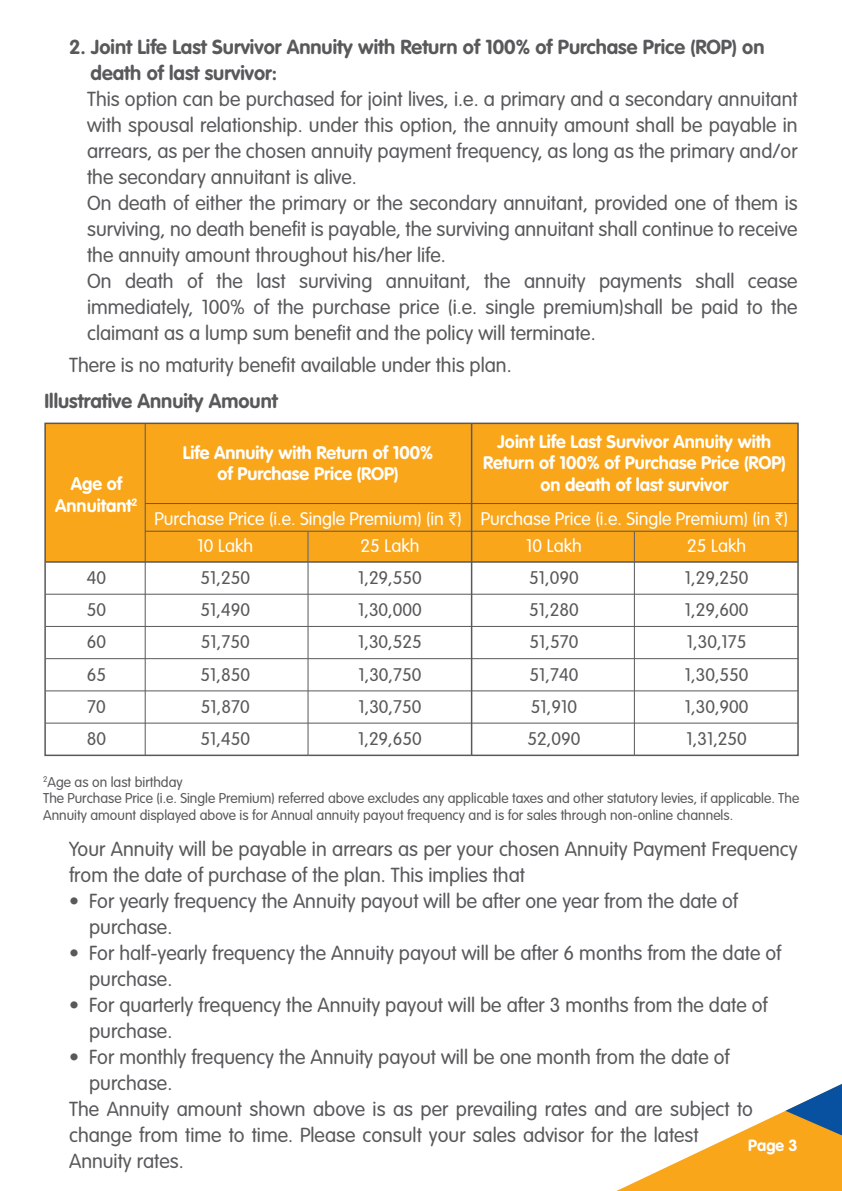
<style>
.page{position:relative;width:842px;height:1191px;background:#fff}
.page>*{position:absolute;margin:0;border:0;box-sizing:border-box;transform-origin:0 0}
.t1{font:300 20px/26px "VAG Rounded Std";color:#58595b}
.t2{font:700 20px/26px "VAG Rounded Std";color:#58595b}
.t3{font:300 18px/32.2px "VAG Rounded Std";color:#58595b;text-align:justify}
.t4{font:700 18px/21.6px "VAG Rounded Std";color:#fff;text-align:center}
.t5{font:300 18px "VAG Rounded Std";color:#fff}
.t6{font:700 16px "VAG Rounded Std";color:#fff}
.t7{font:300 14px/16.8px "VAG Rounded Std";color:#58595b}
.s1{font-family:"Rupee";font-weight:400}
</style>
<div class="page">
<svg style="left:616px;top:1084px;width:226px;height:107px"></svg>
<div style="left:45px;top:423px;width:753px;height:139px;background:#faa61a"></div>
<hr style="left:46px;top:561px;width:752px;height:2px;background:#58595b">
<hr style="left:46px;top:593px;width:752px;height:1px;background:#58595b">
<hr style="left:145px;top:503px;width:653px;height:1px;background:#58595b">
<hr style="left:145px;top:531px;width:653px;height:1px;background:#58595b">
<hr style="left:46px;top:626px;width:752px;height:1px;background:#58595b">
<hr style="left:46px;top:658px;width:752px;height:1px;background:#58595b">
<hr style="left:46px;top:690px;width:752px;height:1px;background:#58595b">
<hr style="left:46px;top:722px;width:752px;height:1px;background:#58595b">
<div style="left:44px;top:422px;width:755px;height:334px;border:2px solid #58595b"></div>
<hr style="left:471px;top:423px;width:1px;height:332px;background:#58595b">
<hr style="left:307px;top:531px;width:1px;height:224px;background:#58595b">
<hr style="left:634px;top:531px;width:1px;height:224px;background:#58595b">
<hr style="left:145px;top:423px;width:1px;height:332px;background:#58595b">
<p class="t2" style="left:91px;top:35px;width:675px;text-indent:-21px">2. Joint Life Last Survivor Annuity with Return of 100% of Purchase Price (ROP) on death of last survivor:</p>
<p class="t1" style="left:87px;top:87px;width:712px">This option can be purchased for joint lives, i.e. a primary and a secondary annuitant with spousal relationship. under this option, the annuity amount shall be payable in arrears, as per the chosen annuity payment frequency, as long as the primary and/or the secondary annuitant is alive.<br>On death of either the primary or the secondary annuitant, provided one of them is surviving, no death benefit is payable, the surviving annuitant shall continue to receive the annuity amount throughout his/her life.<br>On death of the last surviving annuitant, the annuity payments shall cease immediately, 100% of the purchase price (i.e. single premium)shall be paid to the claimant as a lump sum benefit and the policy will terminate.</p>
<p class="t1" style="left:69px;top:353px;width:444px">There is no maturity benefit available under this plan.</p>
<p class="t2" style="left:44px;top:388px;width:235px">Illustrative Annuity Amount</p>
<p class="t4" style="left:483px;top:431px;width:304px">Joint Life Last Survivor Annuity with<br>Return of 100% of Purchase Price (ROP)</p>
<p class="t4" style="left:183px;top:442px;width:252px">Life Annuity with Return of 100% of Purchase Price (ROP)</p>
<p class="t5" style="left:154px;top:508px;width:635px">Purchase Price (i.e. Single Premium) (in <span class="s1">`</span>) Purchase Price (i.e. Single Premium) (in <span class="s1">`</span>)</p>
<p class="t4" style="left:71px;top:474px;width:53px">Age of</p>
<p class="t4" style="left:540px;top:474px;width:189px">on death of last survivor</p>
<p class="t4" style="left:55px;top:495px;width:84px">Annuitant<sup>2</sup></p>
<p class="t5" style="left:198px;top:536px;width:57px">10 Lakh</p>
<p class="t5" style="left:361px;top:536px;width:60px">25 Lakh</p>
<p class="t5" style="left:526px;top:536px;width:57px">10 Lakh</p>
<p class="t5" style="left:687px;top:536px;width:60px">25 Lakh</p>
<p class="t3" style="left:87px;top:562px;width:21px">40<br>50<br>60<br>65<br>70<br>80</p>
<p class="t3" style="left:201px;top:562px;width:51px">51,250<br>51,490<br>51,750<br>51,850<br>51,870<br>51,450</p>
<p class="t3" style="left:358px;top:562px;width:65px">1,29,550<br>1,30,000<br>1,30,525<br>1,30,750<br>1,30,750<br>1,29,650</p>
<p class="t3" style="left:528px;top:562px;width:54px;text-align:left">51,090<br>51,280<br>51,570<br>51,740<br>51,910<br>52,090</p>
<p class="t3" style="left:685px;top:562px;width:65px">1,29,250<br>1,29,600<br>1,30,175<br>1,30,550<br>1,30,900<br>1,31,250</p>
<p class="t7" style="left:43px;top:773px;width:758px"><sup>2</sup>Age as on last birthday<br>The Purchase Price (i.e. Single Premium) referred above excludes any applicable taxes and other statutory levies, if applicable. The<br>Annuity amount displayed above is for Annual annuity payout frequency and is for sales through non-online channels.</p>
<p class="t1" style="left:69px;top:837px;width:730px">Your Annuity will be payable in arrears as per your chosen Annuity Payment Frequency from the date of purchase of the plan. This implies that</p>
<p class="t1" style="left:89px;top:889px;width:650px;text-indent:-20px">• For yearly frequency the Annuity payout will be after one year from the date of purchase.</p>
<p class="t1" style="left:89px;top:941px;width:694px;text-indent:-20px">• For half-yearly frequency the Annuity payout will be after 6 months from the date of purchase.</p>
<p class="t1" style="left:89px;top:993px;width:680px;text-indent:-20px">• For quarterly frequency the Annuity payout will be after 3 months from the date of purchase.</p>
<p class="t1" style="left:69px;top:1045px;width:662px">• For monthly frequency the Annuity payout will be one month from the date of</p>
<p class="t1" style="left:89px;top:1071px;width:85px">purchase.</p>
<p class="t1" style="left:69px;top:1097px;width:685px">The Annuity amount shown above is as per prevailing rates and are subject to</p>
<p class="t1" style="left:69px;top:1123px;width:631px">change from time to time. Please consult your sales advisor for the latest</p>
<p class="t1" style="left:69px;top:1149px;width:116px">Annuity rates.</p>
<p class="t6" style="left:748px;top:1135px;width:51px">Page 3</p>
</div>
